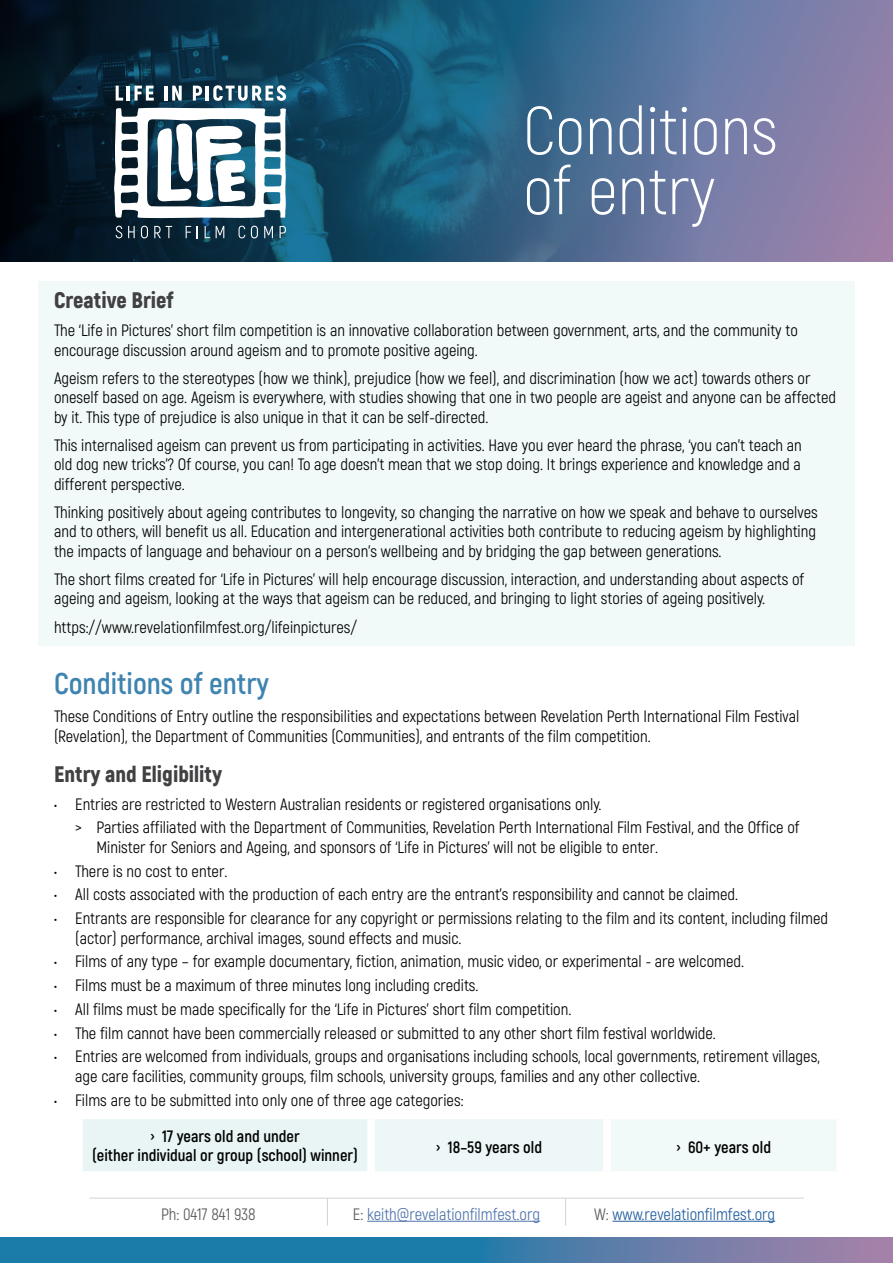
<style>
.page{position:relative;width:893px;height:1263px;background:#fff}
.page>*{position:absolute;margin:0;border:0;box-sizing:border-box;transform-origin:0 0}
.H1_heading{font:300 67.5px "Akrobat";color:#fff}
.H2_sub_heading{font:700 30px "Akrobat";color:#3f84b0}
.H3_sub_sub_head{font:900 22.5px "Akrobat";color:#414042}
.H3_as_a_H2{font:900 22.5px "Akrobat";color:#414042}
.body{font:16.5px/19.5px "Akrobat";color:#000}
.bullet{font:700 16.5px/19.5px "Akrobat";color:#000;text-align:center}
.body-2{font:16.5px "Akrobat";color:#4f73ad}
.body-3{font:16.5px "Akrobat";color:#215e9e}
.body-4{font:16.5px "Akrobat";color:#58595b}
.s1{color:#58595b}
</style>
<div class="page">
<svg style="left:0;top:0;width:893px;height:262px;background:#395877"></svg>
<svg style="left:0;top:1238px;width:893px;height:25px;background:#417ca8"></svg>
<div style="left:38px;top:281px;width:817px;height:364px;background:#f2faf9"></div>
<svg style="left:114px;top:107px;width:172px;height:112px"></svg>
<svg style="left:116px;top:86px;width:7px;height:15px"></svg>
<hr style="left:127px;top:86px;width:3px;height:15px;background:#fff">
<svg style="left:135px;top:86px;width:19px;height:15px"></svg>
<hr style="left:164px;top:86px;width:3px;height:15px;background:#fff">
<svg style="left:172px;top:86px;width:10px;height:15px"></svg>
<svg style="left:193px;top:86px;width:9px;height:15px"></svg>
<hr style="left:206px;top:86px;width:3px;height:15px;background:#fff">
<svg style="left:213px;top:85px;width:73px;height:16px"></svg>
<svg style="left:116px;top:226px;width:6px;height:12px"></svg>
<svg style="left:128px;top:226px;width:7px;height:12px"></svg>
<svg style="left:141px;top:226px;width:7px;height:12px"></svg>
<svg style="left:154px;top:226px;width:18px;height:12px"></svg>
<svg style="left:186px;top:226px;width:5px;height:12px"></svg>
<svg style="left:197px;top:226px;width:1px;height:12px"></svg>
<svg style="left:205px;top:226px;width:5px;height:12px"></svg>
<svg style="left:216px;top:226px;width:8px;height:12px"></svg>
<svg style="left:239px;top:226px;width:6px;height:12px"></svg>
<svg style="left:251px;top:226px;width:7px;height:12px"></svg>
<svg style="left:264px;top:226px;width:9px;height:12px"></svg>
<svg style="left:280px;top:226px;width:6px;height:12px"></svg>
<div style="left:79px;top:1115px;width:292px;height:60px;background:#e9f5f5"></div>
<div style="left:371px;top:1115px;width:236px;height:60px;background:#edf7f7"></div>
<div style="left:607px;top:1115px;width:233px;height:60px;background:#f2faf9"></div>
<div style="left:75px;top:1112px;width:296px;height:7px;background:#fff"></div>
<div style="left:75px;top:1119px;width:8px;height:52px;background:#fff"></div>
<div style="left:371px;top:1112px;width:236px;height:7px;background:#fff"></div>
<div style="left:367px;top:1119px;width:8px;height:52px;background:#fff"></div>
<div style="left:607px;top:1112px;width:237px;height:7px;background:#fff"></div>
<div style="left:603px;top:1119px;width:8px;height:52px;background:#fff"></div>
<div style="left:837px;top:1119px;width:7px;height:52px;background:#fff"></div>
<div style="left:75px;top:1171px;width:296px;height:8px;background:#fff"></div>
<div style="left:371px;top:1171px;width:236px;height:8px;background:#fff"></div>
<div style="left:607px;top:1171px;width:237px;height:8px;background:#fff"></div>
<hr style="left:89px;top:1198px;width:238px;height:1px;background:#d1d3d4">
<hr style="left:327px;top:1198px;width:239px;height:1px;background:#d1d3d4">
<svg style="left:327px;top:1199px;width:1px;height:26px"></svg>
<hr style="left:566px;top:1198px;width:238px;height:1px;background:#d1d3d4">
<svg style="left:565px;top:1199px;width:1px;height:26px"></svg>
<hr style="left:367px;top:1221px;width:173px;height:1px;background:#4f73ad">
<hr style="left:612px;top:1221px;width:163px;height:1px;background:#215e9e">
<h1 class="H1_heading" style="left:523px;top:91px;width:256px">Conditions</h1>
<h1 class="H1_heading" style="left:523px;top:151px;width:194px">of entry</h1>
<h2 class="H3_as_a_H2" style="left:54px;top:286px;width:121px">Creative Brief</h2>
<p class="body" style="left:54px;top:321px;width:745px">The ‘Life in Pictures’ short film competition is an innovative collaboration between government, arts, and the community to encourage discussion around ageism and to promote positive ageing.</p>
<p class="body" style="left:54px;top:368px;width:783px">Ageism refers to the stereotypes (how we think), prejudice (how we feel), and discrimination (how we act) towards others or oneself based on age. Ageism is everywhere, with studies showing that one in two people are ageist and anyone can be affected by it. This type of prejudice is also unique in that it can be self-directed.</p>
<p class="body" style="left:54px;top:435px;width:749px;text-align:justify">This internalised ageism can prevent us from participating in activities. Have you ever heard the phrase, ‘you can’t teach an old dog new tricks’? Of course, you can! To age doesn’t mean that we stop doing. It brings experience and knowledge and a different perspective.</p>
<p class="body" style="left:54px;top:502px;width:765px;text-align:justify">Thinking positively about ageing contributes to longevity, so changing the narrative on how we speak and behave to ourselves and to others, will benefit us all. Education and intergenerational activities both contribute to reducing ageism by highlighting the impacts of language and behaviour on a person’s wellbeing and by bridging the gap between generations.</p>
<p class="body" style="left:54px;top:569px;width:752px">The short films created for ‘Life in Pictures’ will help encourage discussion, interaction, and understanding about aspects of ageing and ageism, looking at the ways that ageism can be reduced, and bringing to light stories of ageing positively.</p>
<p class="body" style="left:54px;top:617px;width:305px">https://www.revelationfilmfest.org/lifeinpictures/</p>
<h2 class="H2_sub_heading" style="left:54px;top:665px;width:217px">Conditions of entry</h2>
<p class="body" style="left:54px;top:706px;width:747px">These Conditions of Entry outline the responsibilities and expectations between Revelation Perth International Film Festival (Revelation), the Department of Communities (Communities), and entrants of the film competition.</p>
<h2 class="H3_sub_sub_head" style="left:54px;top:759px;width:170px">Entry and Eligibility</h2>
<p class="body" style="left:54px;top:794px;width:549px">• Entries are restricted to Western Australian residents or registered organisations only.</p>
<p class="body" style="left:97px;top:818px;width:704px;text-indent:-21px">&gt; Parties affiliated with the Department of Communities, Revelation Perth International Film Festival, and the Office of<br>Minister for Seniors and Ageing, and sponsors of ‘Life in Pictures’ will not be eligible to enter.</p>
<p class="body" style="left:54px;top:861px;width:175px">• There is no cost to enter.</p>
<p class="body" style="left:54px;top:885px;width:686px">• All costs associated with the production of each entry are the entrant’s responsibility and cannot be claimed.</p>
<p class="body" style="left:75px;top:909px;width:754px;text-indent:-21px">• Entrants are responsible for clearance for any copyright or permissions relating to the film and its content, including filmed (actor) performance, archival images, sound effects and music.</p>
<p class="body" style="left:54px;top:952px;width:692px">• Films of any type – for example documentary, fiction, animation, music video, or experimental - are welcomed.</p>
<p class="body" style="left:54px;top:976px;width:426px">• Films must be a maximum of three minutes long including credits.</p>
<p class="body" style="left:54px;top:999px;width:519px">• All films must be made specifically for the ‘Life in Pictures’ short film competition.</p>
<p class="body" style="left:54px;top:1023px;width:663px">• The film cannot have been commercially released or submitted to any other short film festival worldwide.</p>
<p class="body" style="left:75px;top:1047px;width:746px;text-indent:-21px">• Entries are welcomed from individuals, groups and organisations including schools, local governments, retirement villages, age care facilities, community groups, film schools, university groups, families and any other collective.</p>
<p class="body" style="left:54px;top:1090px;width:411px">• Films are to be submitted into only one of three age categories:</p>
<p class="bullet" style="left:92px;top:1126px;width:267px">› 17 years old and under<br>(either individual or group (school) winner)</p>
<p class="bullet" style="left:436px;top:1137px;width:108px">› 18–59 years old</p>
<p class="bullet" style="left:676px;top:1137px;width:96px">› 60+ years old</p>
<p class="body-4" style="left:161px;top:1204px;width:96px">Ph: 0417 841 938</p>
<p class="body-2" style="left:353px;top:1204px;width:189px"><span class="s1">E:</span> keith@revelationfilmfest.org</p>
<p class="body-3" style="left:594px;top:1204px;width:183px"><span class="s1">W:</span> www.revelationfilmfest.org</p>
</div>
